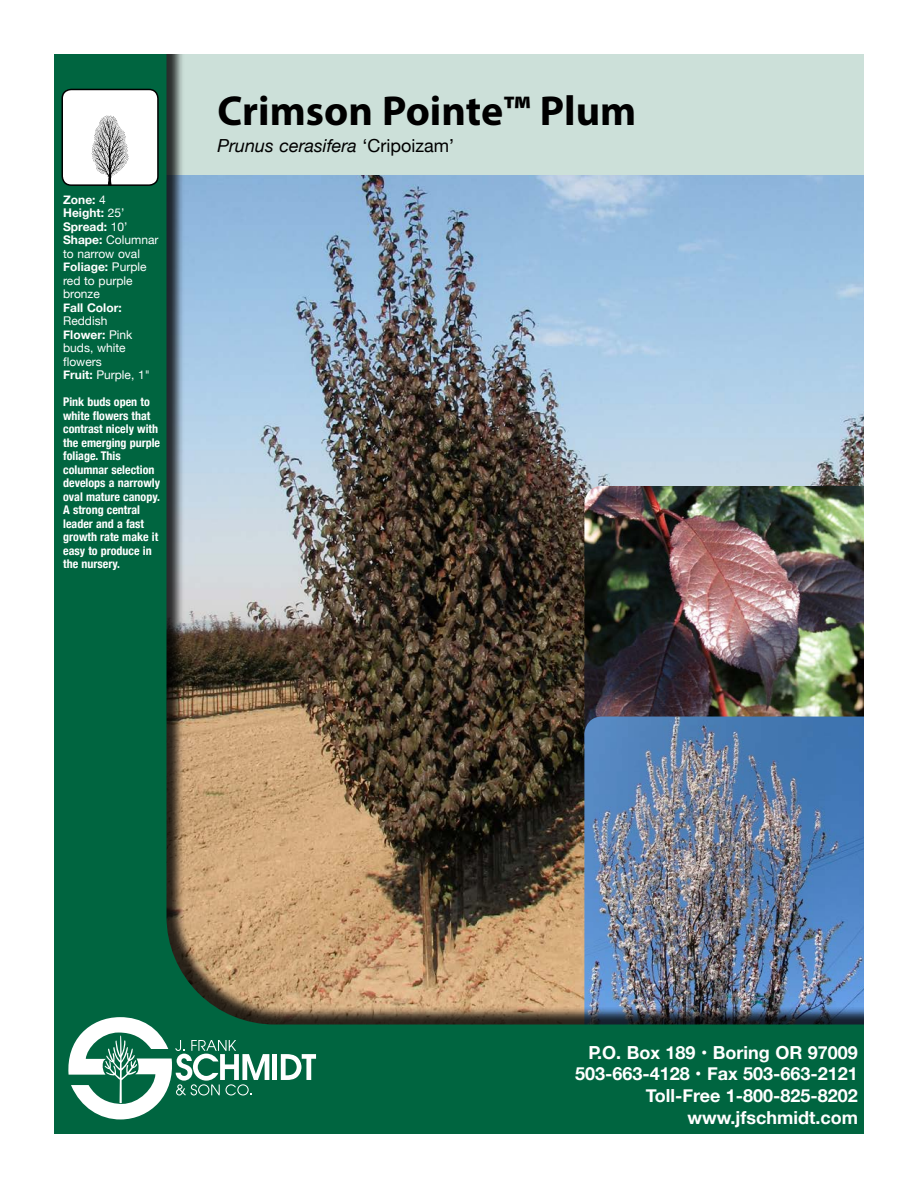
<style>
.page{position:relative;width:918px;height:1188px;background:#fff}
.page>*{position:absolute;margin:0;border:0;box-sizing:border-box;transform-origin:0 0}
.t1{font:700 42px "Myriad Pro";color:#000}
.t2{font:700 18px/21.6px "Helvetica Neue";color:#fff;text-align:right}
.t3{font:italic 18px "Helvetica Neue";color:#000}
.t4{font:700 condensed 12px/13.5px "Helvetica Neue";color:#fff}
.t5{font:12px/13.5px "Helvetica Neue";color:#fff}
.t6{font:700 12px "Helvetica Neue";color:#fff}
.s1{font-weight:700}
.s2{font-style:normal}
</style>
<div class="page">
<img style="left:54px;top:54px;width:810px;height:1080px">
<svg style="left:68px;top:1017px;width:201px;height:103px"></svg>
<div style="left:272px;top:1054px;width:5px;height:26px;background:#fff"></div>
<svg style="left:281px;top:1054px;width:35px;height:26px"></svg>
<div style="left:62px;top:89px;width:96px;height:96px;background:#fff;border-radius:9px"></div>
<img style="left:92px;top:116px;width:36px;height:67px">
<div style="left:62px;top:89px;width:97px;height:97px;border:2px solid #000;border-radius:9px"></div>
<p class="t5" style="left:63px;top:193px;width:97px"><span class="s1">Zone:</span> 4<br><span class="s1">Height:</span> 25’<br><span class="s1">Spread:</span> 10’<br><span class="s1">Shape:</span> Columnar to narrow oval<br><span class="s1">Foliage:</span> Purple red to purple bronze</p>
<p class="t6" style="left:63px;top:298px;width:60px">Fall Color:</p>
<p class="t5" style="left:63px;top:315px;width:88px">Reddish<br><span class="s1">Flower:</span> Pink buds, white flowers<br><span class="s1">Fruit:</span> Purple, 1"</p>
<p class="t4" style="left:63px;top:394px;width:98px">Pink buds open to white flowers that contrast nicely with the emerging purple foliage. This columnar selection develops a narrowly oval mature canopy.<br>A strong central leader and a fast growth rate make it easy to produce in the nursery.</p>
<h1 class="t1" style="left:218px;top:84px;width:420px">Crimson Pointe™ Plum</h1>
<h2 class="t3" style="left:218px;top:133px;width:238px">Prunus cerasifera <span class="s2">‘Cripoizam’</span></h2>
<h2 class="t2" style="left:575px;top:1042px;width:284px">P.O. Box 189 • Boring OR 97009<br>503-663-4128 • Fax 503-663-2121<br>Toll-Free 1-800-825-8202 www.jfschmidt.com</h2>
</div>
